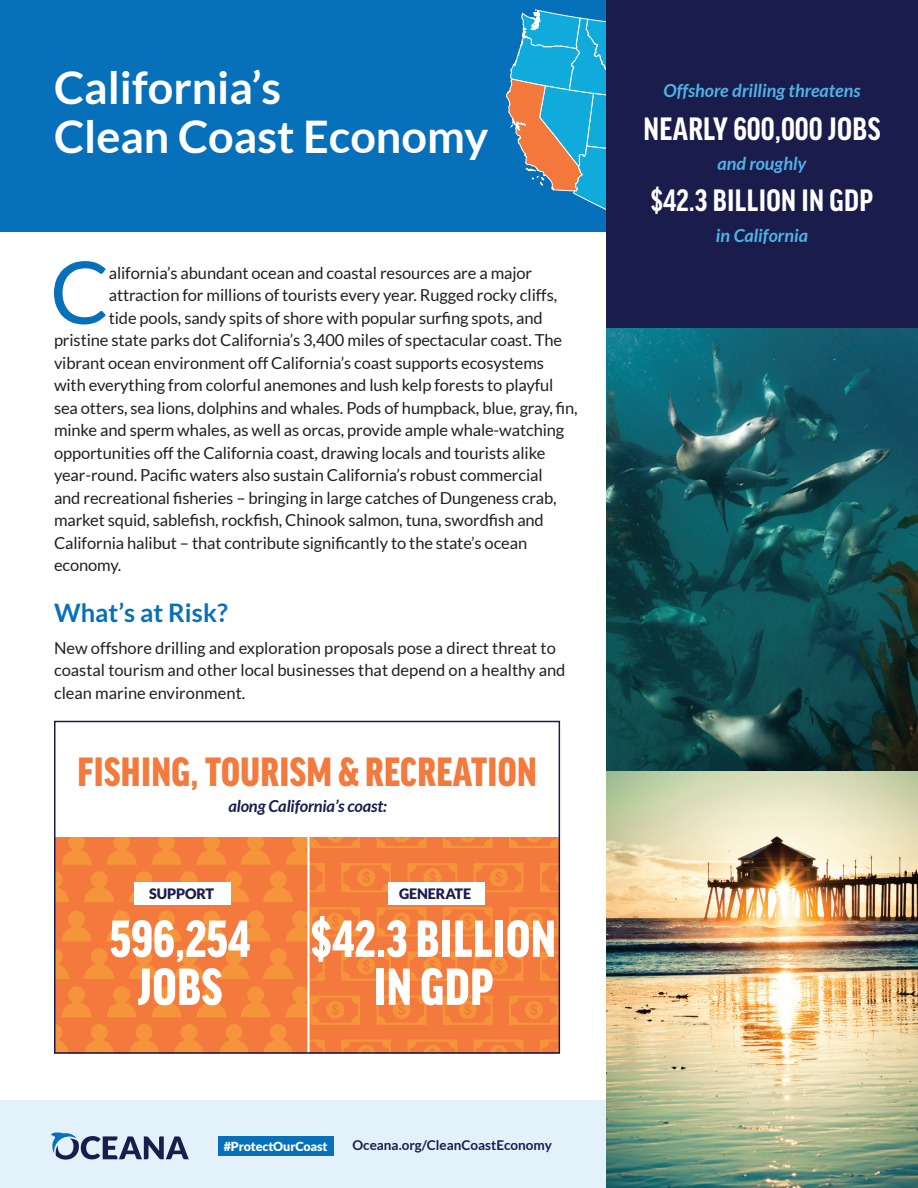
<style>
.page{position:relative;width:918px;height:1188px;background:#fff}
.page>*{position:absolute;margin:0;border:0;box-sizing:border-box;transform-origin:0 0}
.t1{font:86.55px "Lato";color:#0770ba}
.t2{font:900 condensed 55.5px/48px "Good Headline OT";letter-spacing:.01em;color:#fff;text-align:center}
.t3{font:700 45px/49.5px "Lato";color:#fff}
.t4{font:900 condensed 43.5px "Good Headline OT";letter-spacing:.01em;color:#f3793d}
.t5{font:700 condensed 34.5px "Good Headline OT";letter-spacing:.01em;color:#fff}
.t6{font:700 condensed 33px "Good Headline OT";letter-spacing:.01em;color:#fff}
.t7{font:700 25.5px "Lato";color:#0770ba}
.t8{font:italic 700 18px "Lato";color:#4db3e5}
.t9{font:16.5px/22.5px "Lato";letter-spacing:-.005em;color:#231f20}
.t10{font:italic 700 16.5px "Lato";letter-spacing:-.01em;color:#1a1c4c}
.t11{font:900 14.4px "Lato";letter-spacing:-.01em;color:#1a1c4c}
.t12{font:700 13.5px "Lato";color:#1a1c4c}
.t13{font:900 12.6px "Lato";letter-spacing:-.01em;color:#fff}
</style>
<div class="page">
<div style="left:0;top:1100px;width:661px;height:88px;background:#e3f1fa"></div>
<img style="left:606px;top:328px;width:312px;height:860px">
<svg style="left:51px;top:1132px;width:138px;height:28px"></svg>
<div style="left:218px;top:1137px;width:116px;height:19px;background:#0770ba"></div>
<div style="left:0;top:0;width:621px;height:232px;background:#0770ba"></div>
<div style="left:606px;top:0;width:312px;height:328px;background:#1a1c4c"></div>
<svg style="left:506px;top:10px;width:100px;height:200px"></svg>
<div style="left:54px;top:837px;width:506px;height:216px;background:#f3793d"></div>
<svg style="left:57px;top:837px;width:500px;height:105px"></svg>
<svg style="left:57px;top:948px;width:500px;height:103px"></svg>
<hr style="left:307px;top:835px;width:3px;height:218px;background:#fff">
<div style="left:388px;top:882px;width:97px;height:23px;background:#fff"></div>
<div style="left:134px;top:882px;width:97px;height:23px;background:#fff"></div>
<div style="left:54px;top:721px;width:506px;height:333px;border:2px solid #1a1c4c"></div>
<h3 class="t3" style="left:54px;top:62px;width:436px">California’s<br>Clean Coast Economy</h3>
<h1 class="t1" style="left:50px;top:244px;width:61px">C</h1>
<p class="t9" style="left:109px;top:261px;width:425px">alifornia’s abundant ocean and coastal resources are a major</p>
<p class="t9" style="left:109px;top:284px;width:450px">attraction for millions of tourists every year. Rugged rocky cliffs,</p>
<p class="t9" style="left:109px;top:306px;width:435px">tide pools, sandy spits of shore with popular surfing spots, and</p>
<p class="t9" style="left:54px;top:329px;width:510px">pristine state parks dot California’s 3,400 miles of spectacular coast. The</p>
<p class="t9" style="left:54px;top:351px;width:491px">vibrant ocean environment off California’s coast supports ecosystems</p>
<p class="t9" style="left:54px;top:374px;width:501px">with everything from colorful anemones and lush kelp forests to playful</p>
<p class="t9" style="left:54px;top:396px;width:525px">sea otters, sea lions, dolphins and whales. Pods of humpback, blue, gray, fin,</p>
<p class="t9" style="left:54px;top:419px;width:512px">minke and sperm whales, as well as orcas, provide ample whale-watching</p>
<p class="t9" style="left:54px;top:442px;width:493px">opportunities off the California coast, drawing locals and tourists alike</p>
<p class="t9" style="left:54px;top:464px;width:490px">year-round. Pacific waters also sustain California’s robust commercial</p>
<p class="t9" style="left:54px;top:487px;width:504px">and recreational fisheries – bringing in large catches of Dungeness crab,</p>
<p class="t9" style="left:54px;top:509px;width:491px">market squid, sablefish, rockfish, Chinook salmon, tuna, swordfish and</p>
<p class="t9" style="left:54px;top:532px;width:475px">California halibut – that contribute significantly to the state’s ocean</p>
<p class="t9" style="left:54px;top:554px;width:69px">economy.</p>
<h3 class="t7" style="left:54px;top:598px;width:175px">What’s at Risk?</h3>
<p class="t9" style="left:54px;top:636px;width:513px">New offshore drilling and exploration proposals pose a direct threat to coastal tourism and other local businesses that depend on a healthy and clean marine environment.</p>
<h3 class="t4" style="left:77px;top:751px;width:461px">FISHING, TOURISM &amp; RECREATION</h3>
<p class="t10" style="left:228px;top:797px;width:160px">along California’s coast:</p>
<p class="t11" style="left:149px;top:885px;width:66px">SUPPORT</p>
<p class="t11" style="left:399px;top:885px;width:74px">GENERATE</p>
<h2 class="t2" style="left:110px;top:916px;width:142px">596,254<br>JOBS</h2>
<h2 class="t2" style="left:311px;top:916px;width:247px">$42.3 BILLION<br>IN GDP</h2>
<p class="t13" style="left:224px;top:1139px;width:105px">#ProtectOurCoast</p>
<p class="t12" style="left:352px;top:1138px;width:201px">Oceana.org/CleanCoastEconomy</p>
<p class="t8" style="left:663px;top:80px;width:198px">Offshore drilling threatens</p>
<h3 class="t5" style="left:644px;top:113px;width:238px">NEARLY 600,000 JOBS</h3>
<p class="t8" style="left:717px;top:153px;width:91px">and roughly</p>
<h3 class="t6" style="left:651px;top:185px;width:224px">$42.3 BILLION IN GDP</h3>
<p class="t8" style="left:716px;top:225px;width:94px">in California</p>
</div>
